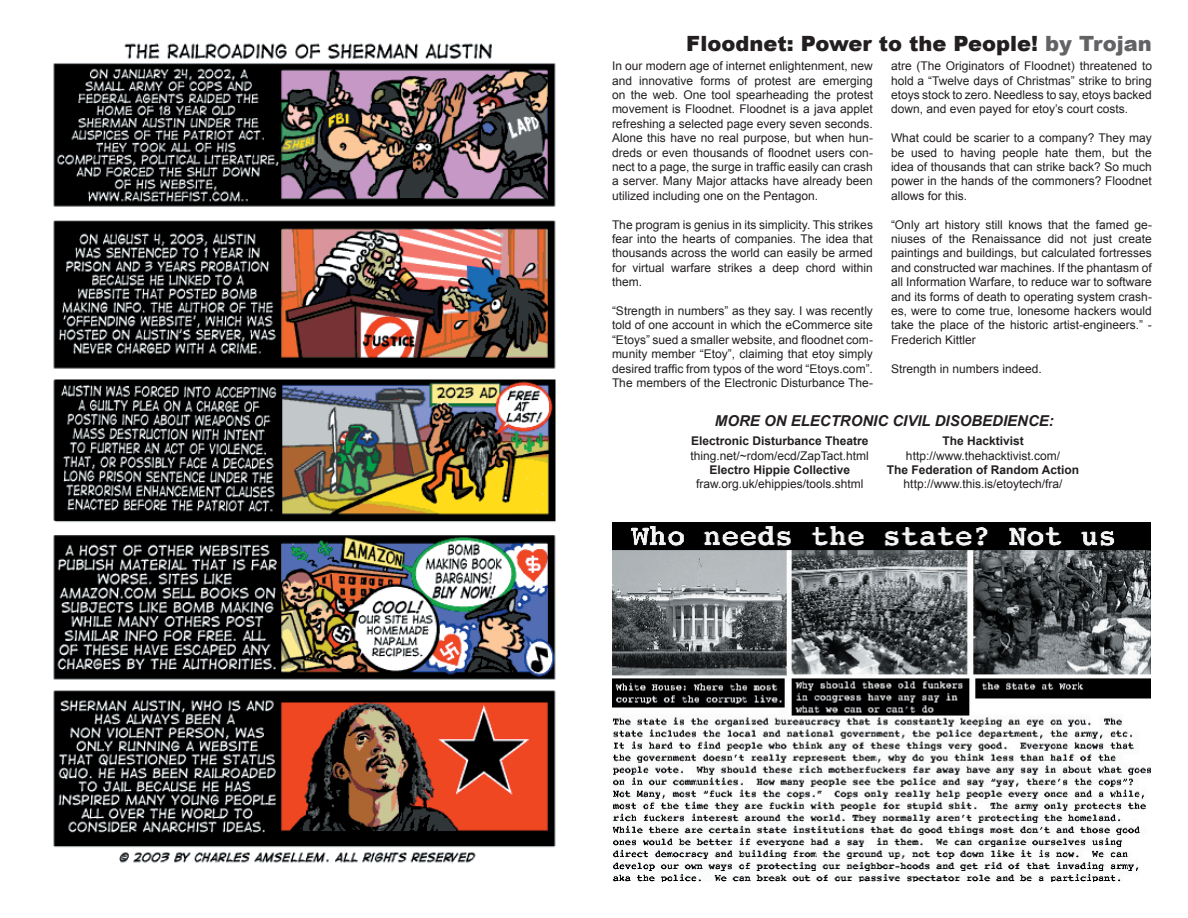
<style>
.page{position:relative;width:1188px;height:918px;background:#fff}
.page>*{position:absolute;margin:0;border:0;box-sizing:border-box;transform-origin:0 0}
.t1{font:900 21px "Arial";color:#231f20}
.t2{font:italic 700 15px "Arial";color:#231f20}
.t3{font:12px/14.4px "Arial";color:#231f20;text-align:justify}
.t4{font:700 12px "Arial";color:#231f20}
.s1{color:#636366}
</style>
<div class="page">
<img style="left:612px;top:523px;width:539px;height:359px">
<img style="left:53px;top:43px;width:503px;height:820px">
<h1 class="t1" style="left:686px;top:32px;width:467px">Floodnet: Power to the People! <span class="s1">by Trojan</span></h1>
<p class="t3" style="left:612px;top:59px;width:263px">In our modern age of internet enlightenment, new and innovative forms of protest are emerging on the web. One tool spearheading the protest movement is Floodnet. Floodnet is a java applet refreshing a selected page every seven seconds.<br>Alone this have no real purpose, but when hun&shy;dreds or even thousands of floodnet users con&shy;nect to a page, the surge in traffic easily can crash a server. Many Major attacks have already been utilized including one on the Pentagon.</p>
<p class="t3" style="left:612px;top:217px;width:262px">The program is genius in its simplicity. This strikes fear into the hearts of companies. The idea that thousands across the world can easily be armed for virtual warfare strikes a deep chord within them.</p>
<p class="t3" style="left:612px;top:304px;width:262px">“Strength in numbers” as they say. I was recently told of one account in which the eCommerce site “Etoys” sued a smaller website, and floodnet com&shy;munity member “Etoy”, claiming that etoy simply desired traffic from typos of the word “Etoys.com”.<br>The members of the Electronic Disturbance The-</p>
<p class="t3" style="left:891px;top:59px;width:263px">atre (The Originators of Floodnet) threatened to hold a “Twelve days of Christmas” strike to bring etoys stock to zero. Needless to say, etoys backed down, and even payed for etoy’s court costs.</p>
<p class="t3" style="left:891px;top:131px;width:262px">What could be scarier to a company? They may be used to having people hate them, but the idea of thousands that can strike back? So much power in the hands of the commoners? Floodnet allows for this.</p>
<p class="t3" style="left:891px;top:217px;width:263px">“Only art history still knows that the famed ge&shy;niuses of the Renaissance did not just create paintings and buildings, but calculated fortresses and constructed war machines. If the phantasm of all Information Warfare, to reduce war to software and its forms of death to operating system crash&shy;es, were to come true, lonesome hackers would take the place of the historic artist-engineers.” - Frederich Kittler</p>
<p class="t3" style="left:891px;top:361px;width:152px">Strength in numbers indeed.</p>
<p class="t2" style="left:715px;top:412px;width:340px">MORE ON ELECTRONIC CIVIL DISOBEDIENCE:</p>
<p class="t4" style="left:691px;top:434px;width:179px">Electronic Disturbance Theatre</p>
<p class="t3" style="left:691px;top:448px;width:180px">thing.net/~rdom/ecd/ZapTact.html</p>
<p class="t4" style="left:709px;top:463px;width:142px">Electro Hippie Collective</p>
<p class="t3" style="left:696px;top:477px;width:169px">fraw.org.uk/ehippies/tools.shtml</p>
<p class="t4" style="left:942px;top:434px;width:83px">The Hacktivist</p>
<p class="t3" style="left:906px;top:448px;width:156px">http://www.thehacktivist.com/</p>
<p class="t4" style="left:887px;top:463px;width:194px">The Federation of Random Action</p>
<p class="t3" style="left:904px;top:477px;width:160px">http://www.this.is/etoytech/fra/</p>
</div>
